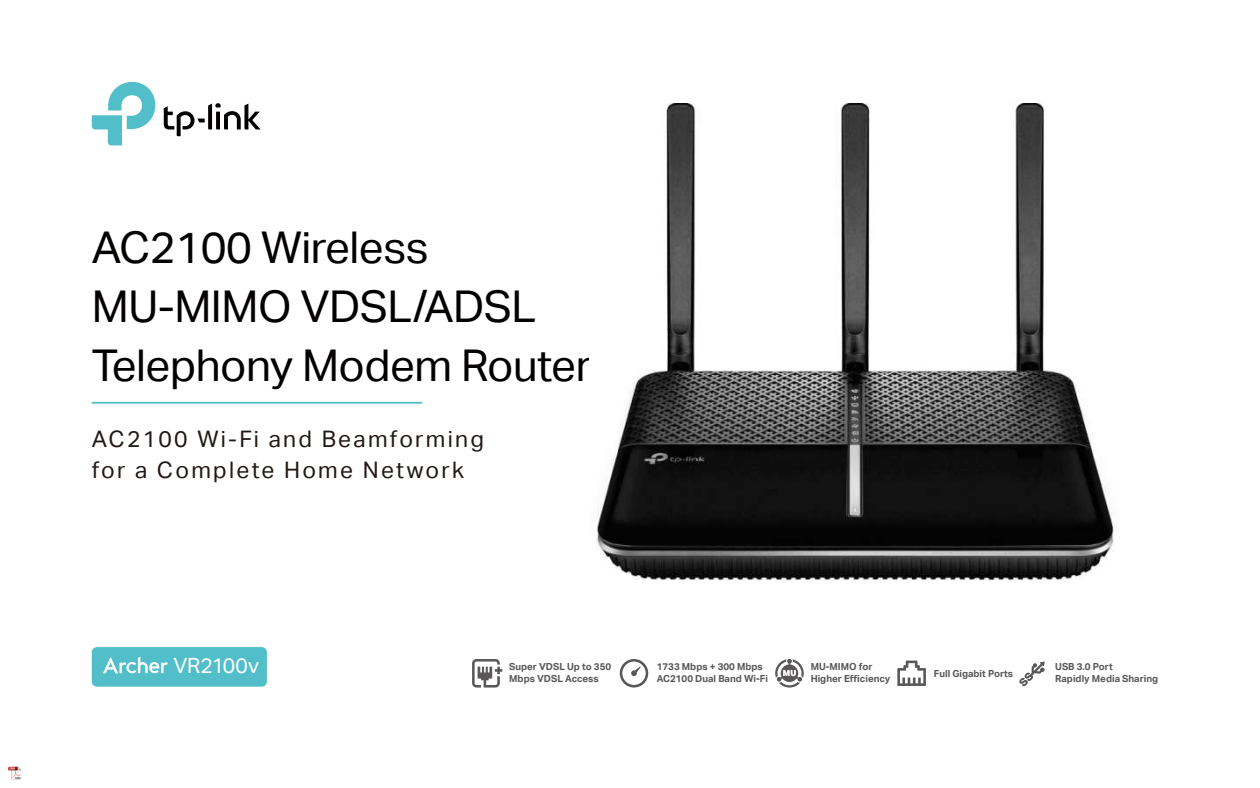
<style>
.page{position:relative;width:1260px;height:788px;background:#fff}
.page>*{position:absolute;margin:0;border:0;box-sizing:border-box;transform-origin:0 0}
.t1{font:43.75px/58.6px "TP Link Aktiv Regular";letter-spacing:-.01em;color:#040000}
.t2{font:22.75px/30.9px "TP Link Aktiv Regular";letter-spacing:.1em;color:#221815}
.t3{font:21px "TP Link Aktiv Regular";letter-spacing:-.005em;color:#fff}
.t4{font:9.71px/11.6px "TP Link Aktiv Bold";color:#595757}
</style>
<div class="page">
<div style="left:92px;top:647px;width:175px;height:39px;background:#52bec9;border-radius:5px"></div>
<svg style="left:103px;top:656px;width:65px;height:17px"></svg>
<svg style="left:92px;top:82px;width:63px;height:63px"></svg>
<svg style="left:164px;top:103px;width:97px;height:33px"></svg>
<hr style="left:92px;top:402px;width:330px;height:1px;background:#52bec9">
<img style="left:596px;top:103px;width:520px;height:478px">
<svg style="left:1019px;top:661px;width:26px;height:25px"></svg>
<svg style="left:775px;top:659px;width:29px;height:28px"></svg>
<svg style="left:620px;top:659px;width:28px;height:28px"></svg>
<svg style="left:898px;top:660px;width:28px;height:26px"></svg>
<svg style="left:472px;top:659px;width:29px;height:28px"></svg>
<svg style="left:9px;top:766px;width:12px;height:13px"></svg>
<h1 class="t1" style="left:92px;top:222px;width:502px">AC2100 Wireless<br>MU-MIMO VDSL/ADSL<br>Telephony Modem Router</h1>
<h2 class="t2" style="left:92px;top:426px;width:394px">AC2100 Wi-Fi and Beamforming for a Complete Home Network</h2>
<h3 class="t3" style="left:173px;top:657px;width:87px">VR2100v</h3>
<p class="t4" style="left:509px;top:662px;width:103px">Super VDSL Up to 350<br>Mbps VDSL Access</p>
<p class="t4" style="left:657px;top:662px;width:113px">1733 Mbps + 300 Mbps<br>AC2100 Dual Band Wi-Fi</p>
<p class="t4" style="left:811px;top:662px;width:81px">MU-MIMO for<br>Higher Efficiency</p>
<p class="t4" style="left:934px;top:668px;width:81px">Full Gigabit Ports</p>
<p class="t4" style="left:1055px;top:661px;width:105px">USB 3.0 Port<br>Rapidly Media Sharing</p>
</div>
